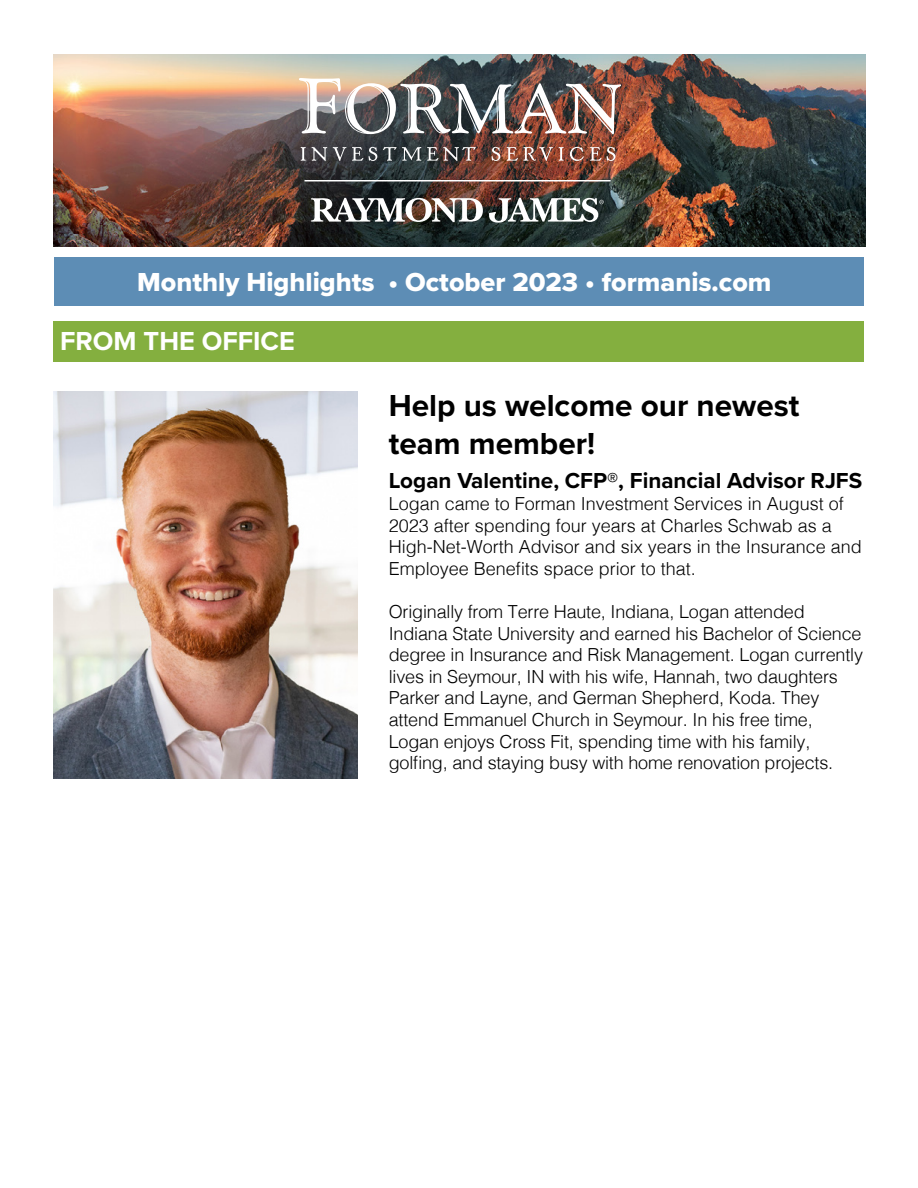
<style>
.page{position:relative;width:918px;height:1188px;background:#fff}
.page>*{position:absolute;margin:0;border:0;box-sizing:border-box;transform-origin:0 0}
.t1{font:700 31.5px/37.8px "Proxima Nova";color:#000}
.t2{font:27px "Proxima Nova Extrabld";color:#fff}
.t3{font:700 27px "Proxima Nova";color:#fff}
.t4{font:700 22.5px "Proxima Nova";color:#000}
.t5{font:300 18px/21.6px "Helvetica";letter-spacing:-.01em;color:#000}
</style>
<div class="page">
<div style="left:54px;top:258px;width:810px;height:48px;background:#5d8db5"></div>
<div style="left:53px;top:321px;width:811px;height:40px;background:#84af3f"></div>
<img style="left:54px;top:54px;width:811px;height:193px">
<svg style="left:311px;top:198px;width:172px;height:24px"></svg>
<svg style="left:489px;top:198px;width:115px;height:25px"></svg>
<img style="left:299px;top:78px;width:322px;height:57px">
<svg style="left:301px;top:147px;width:5px;height:14px"></svg>
<svg style="left:312px;top:147px;width:15px;height:14px"></svg>
<svg style="left:333px;top:147px;width:13px;height:14px"></svg>
<svg style="left:352px;top:147px;width:11px;height:14px"></svg>
<svg style="left:369px;top:147px;width:8px;height:14px"></svg>
<svg style="left:383px;top:147px;width:38px;height:14px"></svg>
<svg style="left:427px;top:147px;width:49px;height:14px"></svg>
<svg style="left:492px;top:147px;width:8px;height:14px"></svg>
<svg style="left:507px;top:147px;width:46px;height:14px"></svg>
<svg style="left:559px;top:147px;width:5px;height:14px"></svg>
<svg style="left:570px;top:147px;width:14px;height:14px"></svg>
<svg style="left:590px;top:147px;width:25px;height:14px"></svg>
<hr style="left:305px;top:180px;width:306px;height:1px;background:#fff">
<img style="left:53px;top:391px;width:305px;height:387px">
<h2 class="t2" style="left:137px;top:262px;width:636px">Monthly Highlights • October 2023 • formanis.com</h2>
<h2 class="t3" style="left:60px;top:321px;width:236px">FROM THE OFFICE</h2>
<h1 class="t1" style="left:389px;top:386px;width:412px">Help us welcome our newest team member!</h1>
<p class="t4" style="left:389px;top:464px;width:475px">Logan Valentine, CFP®, Financial Advisor RJFS</p>
<p class="t5" style="left:389px;top:492px;width:475px">Logan came to Forman Investment Services in August of 2023 after spending four years at Charles Schwab as a High-Net-Worth Advisor and six years in the Insurance and Employee Benefits space prior to that.</p>
<p class="t5" style="left:389px;top:600px;width:476px">Originally from Terre Haute, Indiana, Logan attended Indiana State University and earned his Bachelor of Science degree in Insurance and Risk Management. Logan currently lives in Seymour, IN with his wife, Hannah, two daughters Parker and Layne, and German Shepherd, Koda. They attend Emmanuel Church in Seymour. In his free time, Logan enjoys Cross Fit, spending time with his family, golfing, and staying busy with home renovation projects.</p>
</div>
